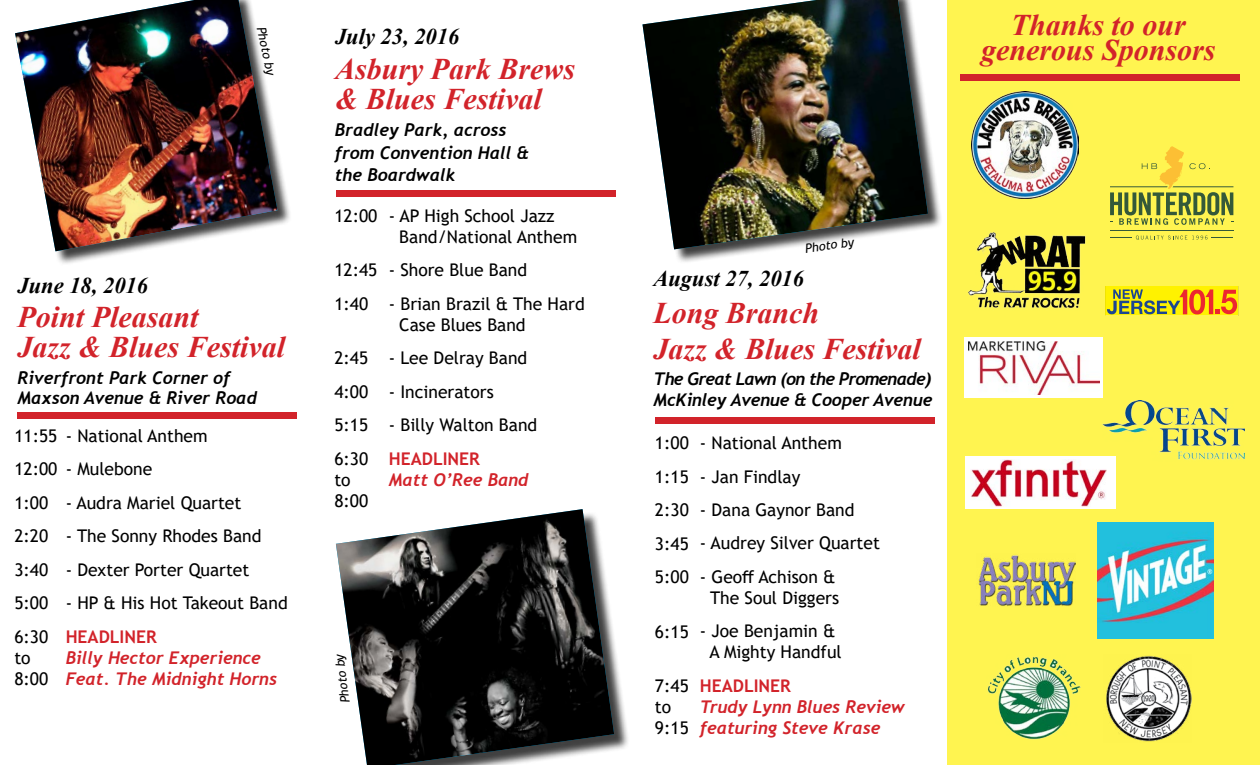
<style>
.page{position:relative;width:1260px;height:765px;background:#fff}
.page>*{position:absolute;margin:0;border:0;box-sizing:border-box;transform-origin:0 0}
.t1{font:italic 700 30px/30px "Times New Roman";color:#d2232a}
.t2{font:italic 700 22.5px "Times New Roman";color:#000}
.t3{font:17.5px/33.5px "Trebuchet MS";color:#000}
.t4{font:italic 700 17.5px/22.5px "Trebuchet";color:#000}
.t5{font:italic 700 17.5px/21px "Trebuchet";color:#d2232a}
.t6{font:700 17.5px "Trebuchet MS";color:#d2232a}
.t7{font:italic 12.5px "Trebuchet MS";color:#000}
</style>
<div class="page">
<div style="left:16px;top:0;width:276px;height:266px;background:#000;opacity:.75"></div>
<img style="left:15px;top:0;width:262px;height:251px">
<div style="left:948px;top:0;width:312px;height:765px;background:#fff450"></div>
<div style="left:18px;top:412px;width:280px;height:7px;background:#d2232a"></div>
<div style="left:336px;top:190px;width:280px;height:7px;background:#d2232a"></div>
<div style="left:655px;top:417px;width:280px;height:7px;background:#d2232a"></div>
<div style="left:960px;top:74px;width:280px;height:6px;background:#d2232a"></div>
<div style="left:338px;top:511px;width:291px;height:254px;background:#000;opacity:.75"></div>
<img style="left:336px;top:509px;width:278px;height:256px">
<div style="left:964px;top:337px;width:138px;height:61px;background:#fff"></div>
<img style="left:968px;top:342px;width:131px;height:52px">
<div style="left:965px;top:456px;width:150px;height:53px;background:#fff"></div>
<img style="left:971px;top:460px;width:136px;height:47px">
<div style="left:644px;top:0;width:299px;height:264px;background:#000;opacity:.75"></div>
<img style="left:642px;top:0;width:286px;height:249px">
<svg style="left:1105px;top:286px;width:133px;height:29px;background:#d5b020"></svg>
<img style="left:987px;top:656px;width:93px;height:83px">
<img style="left:1106px;top:656px;width:85px;height:86px">
<img style="left:972px;top:92px;width:106px;height:106px">
<img style="left:1102px;top:401px;width:143px;height:60px">
<svg style="left:1110px;top:236px;width:123px;height:4px"></svg>
<hr style="left:1110px;top:230px;width:123px;height:1px;background:#345939">
<svg style="left:1110px;top:146px;width:123px;height:79px"></svg>
<img style="left:968px;top:232px;width:118px;height:77px">
<img style="left:978px;top:555px;width:97px;height:51px">
<img style="left:1098px;top:523px;width:116px;height:116px">
<p class="t2" style="left:18px;top:270px;width:132px">June 18, 2016</p>
<p class="t7" style="left:269px;top:25px;width:51px;rotate:78deg">Photo by</p>
<h1 class="t1" style="left:18px;top:301px;width:269px">Point Pleasant<br>Jazz &amp; Blues Festival</h1>
<p class="t4" style="left:18px;top:367px;width:241px;line-height:20px">Riverfront Park Corner of<br>Maxson Avenue &amp; River Road</p>
<p class="t3" style="left:14px;top:418px;width:45px">11:55<br>12:00<br>1:00<br>2:20<br>3:40<br>5:00<br>6:30</p>
<p class="t3" style="left:14px;top:647px;width:35px;line-height:21px">to<br>8:00</p>
<p class="t3" style="left:66px;top:419px;width:144px">- National Anthem</p>
<p class="t3" style="left:66px;top:452px;width:88px">- Mulebone</p>
<p class="t3" style="left:66px;top:486px;width:177px">- Audra Mariel Quartet</p>
<p class="t3" style="left:66px;top:519px;width:197px">- The Sonny Rhodes Band</p>
<p class="t3" style="left:66px;top:553px;width:185px">- Dexter Porter Quartet</p>
<p class="t3" style="left:66px;top:586px;width:224px">- HP &amp; His Hot Takeout Band</p>
<p class="t6" style="left:66px;top:626px;width:93px">HEADLINER</p>
<p class="t5" style="left:66px;top:647px;width:213px">Billy Hector Experience<br>Feat. The Midnight Horns</p>
<p class="t2" style="left:335px;top:21px;width:126px">July 23, 2016</p>
<h1 class="t1" style="left:335px;top:54px;width:242px">Asbury Park Brews &amp; Blues Festival</h1>
<p class="t4" style="left:335px;top:119px;width:195px">Bradley Park, across from Convention Hall &amp; the Boardwalk</p>
<p class="t3" style="left:334px;top:199px;width:45px">12:00</p>
<p class="t3" style="left:334px;top:253px;width:45px">12:45<br>1:40</p>
<p class="t3" style="left:334px;top:341px;width:35px;text-align:justify">2:45<br>4:00<br>5:15<br>6:30</p>
<p class="t3" style="left:334px;top:469px;width:35px;line-height:21px">to<br>8:00</p>
<p class="t3" style="left:399px;top:205px;width:179px;line-height:21px;text-indent:-11px">- AP High School Jazz<br>Band/National Anthem</p>
<p class="t3" style="left:389px;top:253px;width:140px">- Shore Blue Band</p>
<p class="t3" style="left:399px;top:293px;width:187px;line-height:21px;text-indent:-11px">- Brian Brazil &amp; The Hard<br>Case Blues Band</p>
<p class="t3" style="left:389px;top:341px;width:140px">- Lee Delray Band</p>
<p class="t3" style="left:389px;top:374px;width:107px">- Incinerators</p>
<p class="t3" style="left:389px;top:408px;width:150px">- Billy Walton Band</p>
<p class="t6" style="left:389px;top:447px;width:93px">HEADLINER</p>
<p class="t5" style="left:389px;top:469px;width:141px">Matt O’Ree Band</p>
<p class="t7" style="left:338px;top:704px;width:51px;rotate:-98deg">Photo by</p>
<h1 class="t1" style="left:981px;top:12px;width:236px;line-height:25px;text-align:center">Thanks to our generous Sponsors</h1>
<p class="t7" style="left:804px;top:241px;width:51px;rotate:-8deg">Photo by</p>
<p class="t2" style="left:653px;top:263px;width:152px">August 27, 2016</p>
<h1 class="t1" style="left:653px;top:294px;width:269px;line-height:36px">Long Branch<br>Jazz &amp; Blues Festival</h1>
<p class="t4" style="left:653px;top:368px;width:281px;line-height:21.2px">The Great Lawn (on the Promenade)<br>McKinley Avenue &amp; Cooper Avenue</p>
<p class="t3" style="left:655px;top:426px;width:35px;text-align:justify">1:00<br>1:15<br>2:30<br>3:45<br>5:00</p>
<p class="t3" style="left:655px;top:614px;width:35px">6:15</p>
<p class="t3" style="left:655px;top:675px;width:35px;line-height:21px">7:45 to<br>9:15</p>
<p class="t3" style="left:700px;top:426px;width:144px">- National Anthem</p>
<p class="t3" style="left:700px;top:459px;width:102px">- Jan Findlay</p>
<p class="t3" style="left:700px;top:493px;width:156px">- Dana Gaynor Band</p>
<p class="t3" style="left:700px;top:526px;width:182px">- Audrey Silver Quartet</p>
<p class="t3" style="left:700px;top:566px;width:141px;line-height:21px;text-align:center">- Geoff Achison &amp;<br>The Soul Diggers</p>
<p class="t3" style="left:700px;top:621px;width:143px;line-height:21px;text-align:center">- Joe Benjamin &amp;<br>A Mighty Handful</p>
<p class="t6" style="left:700px;top:675px;width:93px">HEADLINER</p>
<p class="t5" style="left:700px;top:696px;width:206px">Trudy Lynn Blues Review featuring Steve Krase</p>
</div>
